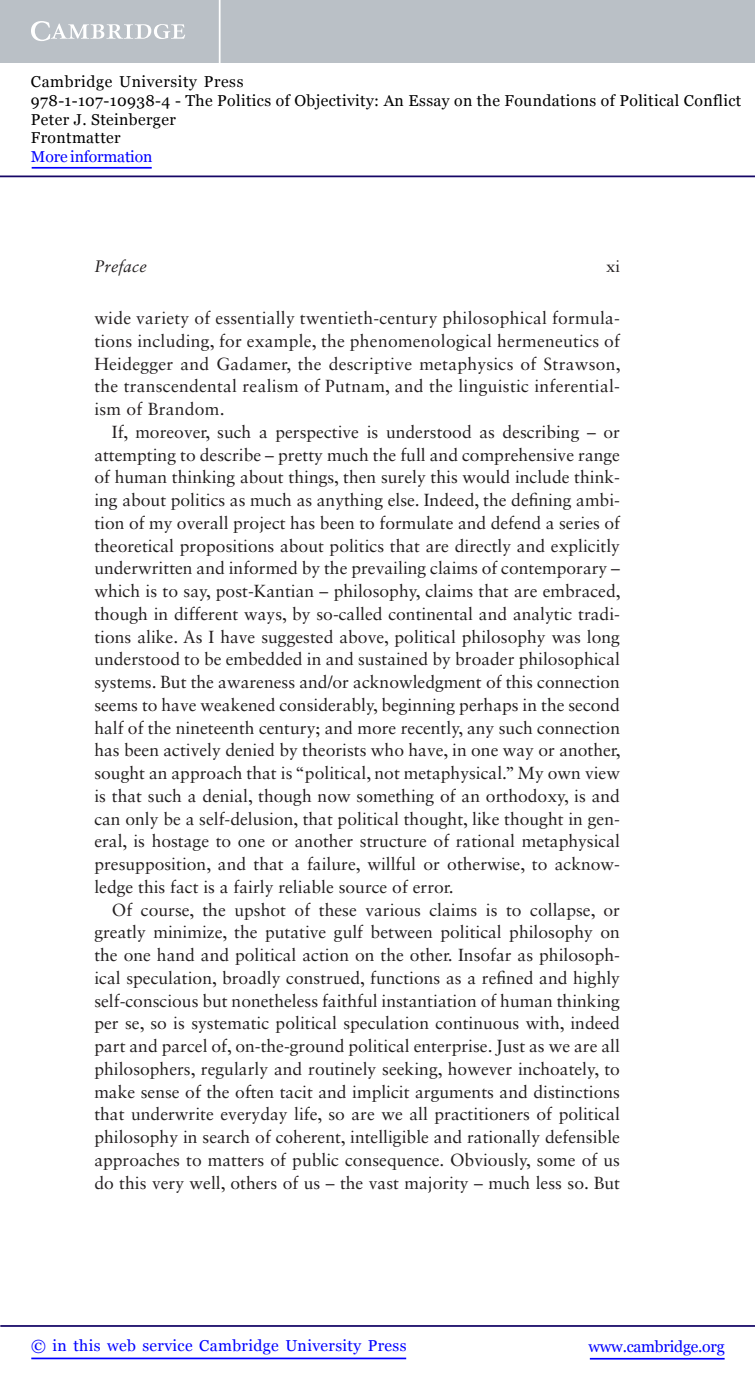
<style>
.page{position:relative;width:755px;height:1385px;background:#fff}
.page>*{position:absolute;margin:0;border:0;box-sizing:border-box;transform-origin:0 0}
.t1{font:17.5px/22.8px "Sabon LT Std";color:#231f20;text-align:justify}
.t2{font:italic 16.62px "Sabon LT Std";color:#231f20}
.t3{font:16.62px "Sabon LT Std";color:#231f20}
.t4{font:15.75px/18.6px "Georgia";letter-spacing:.025em;color:#000}
.t5{font:15.75px "Georgia";letter-spacing:.025em;color:#00f}
.t6{font:15.75px "Georgia";letter-spacing:-.015em;color:#00f}
.t7{font:15.75px "Georgia";letter-spacing:-.01em;color:#00f}
</style>
<div class="page">
<hr style="left:589px;top:1358px;width:135px;height:1px;background:#00f">
<hr style="left:0;top:1325px;width:754px;height:2px;background:#150666">
<hr style="left:31px;top:1357px;width:375px;height:2px;background:#00f">
<div style="left:0;top:0;width:754px;height:63px;background:#bac0c6"></div>
<svg style="left:31px;top:21px;width:154px;height:20px"></svg>
<hr style="left:219px;top:0;width:1px;height:63px;background:#fff">
<hr style="left:0;top:175px;width:754px;height:2px;background:#150666">
<hr style="left:32px;top:167px;width:120px;height:2px;background:#00f">
<p class="t4" style="left:31px;top:73px;width:711px">Cambridge University Press<br>978-1-107-10938-4 - The Politics of Objectivity: An Essay on the Foundations of Political Conflict Peter J. Steinberger<br>Frontmatter</p>
<p class="t7" style="left:31px;top:147px;width:123px">More information</p>
<p class="t2" style="left:94px;top:259px;width:54px">Preface</p>
<p class="t3" style="left:605px;top:259px;width:15px">xi</p>
<p class="t1" style="left:94px;top:308px;width:527px">wide variety of essentially twentieth-century philosophical formula&shy;tions including, for example, the phenomenological hermeneutics of Heidegger and Gadamer, the descriptive metaphysics of Strawson, the transcendental realism of Putnam, and the linguistic inferential&shy;ism of Brandom .</p>
<p class="t1" style="left:94px;top:422px;width:527px;text-indent:18px">If, moreover, such a perspective is understood as describing – or attempting to describe – pretty much the full and comprehensive range of human thinking about things, then surely this would include think&shy;ing about politics as much as anything else. Indeed, the defining ambi&shy;tion of my overall project has been to formulate and defend a series of theoretical propositions about politics that are directly and explicitly underwritten and informed by the prevailing claims of contemporary – which is to say, post-Kantian – philosophy, claims that are embraced, though in different ways, by so-called continental and analytic tradi&shy;tions alike. As I have suggested above, political philosophy was long understood to be embedded in and sustained by broader philosophical systems. But the awareness and/or acknowledgment of this connection seems to have weakened considerably, beginning perhaps in the second half of the nineteenth century; and more recently, any such connection has been actively denied by theorists who have, in one way or another, sought an approach that is “political, not metaphysical.”My own view is that such a denial, though now something of an orthodoxy, is and can only be a self-delusion, that political thought, like thought in gen&shy;eral, is hostage to one or another structure of rational metaphysical presupposition, and that a failure, willful or otherwise, to acknow&shy;ledge this fact is a fairly reliable source of error.</p>
<p class="t1" style="left:94px;top:900px;width:527px;text-indent:18px">Of course, the upshot of these various claims is to collapse, or greatly minimize, the putative gulf between political philosophy on the one hand and political action on the other. Insofar as philosoph&shy;ical speculation, broadly construed, functions as a refined and highly self-conscious but nonetheless faithful instantiation of human thinking per se, so is systematic political speculation continuous with, indeed part and parcel of, on-the-ground political enterprise. Just as we are all philosophers, regularly and routinely seeking, however inchoately, to make sense of the often tacit and implicit arguments and distinctions that underwrite everyday life, so are we all practitioners of political philosophy in search of coherent, intelligible and rationally defensible approaches to matters of public consequence. Obviously, some of us do this very well, others of us – the vast majority – much less so. But</p>
<p class="t5" style="left:31px;top:1336px;width:376px">© in this web service Cambridge University Press</p>
<p class="t6" style="left:588px;top:1336px;width:137px">www.cambridge.org</p>
</div>
